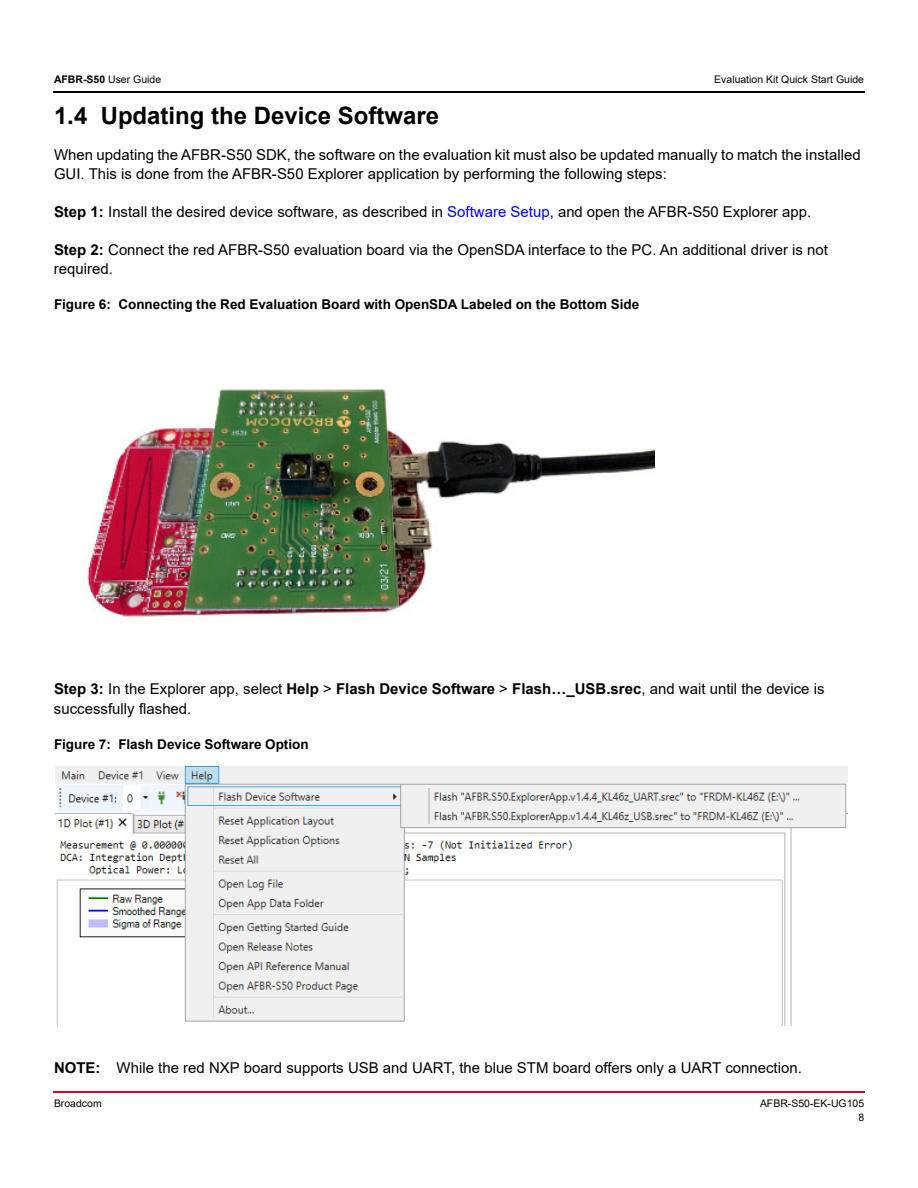
<style>
.page{position:relative;width:918px;height:1188px;background:#fff}
.page>*{position:absolute;margin:0;border:0;box-sizing:border-box;transform-origin:0 0}
.t1{font:700 24px "Arial";color:#000}
.t2{font:15px/19.5px "Arial";color:#000}
.t3{font:700 13.5px "Arial";color:#000}
.t4{font:10.5px/13.5px "Arial";letter-spacing:.005em;color:#000;text-align:right}
.s1{font-weight:700}
.s2{color:#00f}
</style>
<div class="page">
<hr style="left:54px;top:1091px;width:811px;height:2px;background:#cc092f">
<hr style="left:54px;top:91px;width:811px;height:2px;background:#000">
<img style="left:84px;top:389px;width:571px;height:232px">
<img style="left:55px;top:767px;width:793px;height:258px">
<p class="t4" style="left:54px;top:72px;width:109px"><span class="s1">AFBR-S50</span> User Guide</p>
<p class="t4" style="left:714px;top:72px;width:151px">Evaluation Kit Quick Start Guide</p>
<h1 class="t1" style="left:54px;top:102px;width:387px">1.4 Updating the Device Software</h1>
<p class="t2" style="left:54px;top:145px;width:808px">When updating the AFBR-S50 SDK, the software on the evaluation kit must also be updated manually to match the installed<br>GUI. This is done from the AFBR-S50 Explorer application by performing the following steps:</p>
<p class="t2" style="left:54px;top:202px;width:759px"><span class="s1">Step 1:</span> Install the desired device software, as described in <span class="s2">Software Setup</span>, and open the AFBR-S50 Explorer app.</p>
<p class="t2" style="left:54px;top:240px;width:776px"><span class="s1">Step 2:</span> Connect the red AFBR-S50 evaluation board via the OpenSDA interface to the PC. An additional driver is not required.</p>
<p class="t3" style="left:54px;top:297px;width:587px">Figure 6: Connecting the Red Evaluation Board with OpenSDA Labeled on the Bottom Side</p>
<p class="t2" style="left:54px;top:679px;width:772px"><span class="s1">Step 3:</span> In the Explorer app, select <span class="s1">Help</span> &gt; <span class="s1">Flash Device Software</span> &gt; <span class="s1">Flash…_USB.srec</span>, and wait until the device is successfully flashed.</p>
<p class="t3" style="left:54px;top:736px;width:256px">Figure 7: Flash Device Software Option</p>
<p class="t2" style="left:54px;top:1058px;width:749px"><span class="s1">NOTE:</span> While the red NXP board supports USB and UART, the blue STM board offers only a UART connection.</p>
<p class="t4" style="left:54px;top:1097px;width:49px">Broadcom</p>
<p class="t4" style="left:760px;top:1097px;width:106px">AFBR-S50-EK-UG105<br>8</p>
</div>
